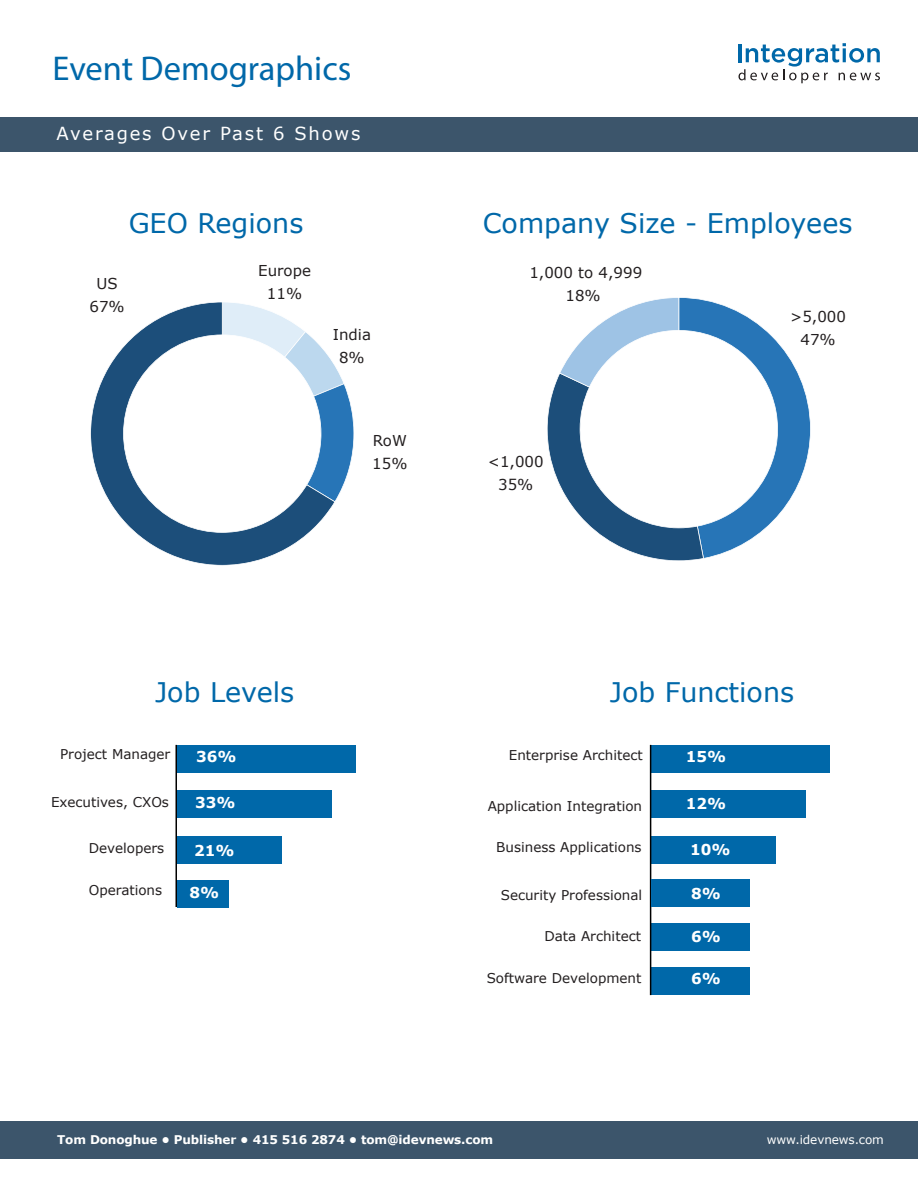
<style>
.page{position:relative;width:918px;height:1188px;background:#fff}
.page>*{position:absolute;margin:0;border:0;box-sizing:border-box;transform-origin:0 0}
.page_title{font:34.5px "Myriad Pro";color:#0068a9}
.data_sheet_bullets{font:27px "Verdana";color:#0068a9}
.subheader{font:18px "Verdana";letter-spacing:.1em;color:#fff}
.data_sheet_bullets-2{font:15px "Verdana";color:#231f20}
.data_sheet_bullets-3{font:700 15px "Verdana";color:#fff}
.data_sheet_bullets-4{font:13.5px "Verdana";color:#231f20}
.t1{font:700 12px "Verdana";letter-spacing:-.01em;color:#fff}
.t2{font:12px "Verdana";letter-spacing:-.01em;color:#fff}
</style>
<div class="page">
<div style="left:0;top:117px;width:918px;height:34px;background:#3c556b"></div>
<div style="left:0;top:1121px;width:918px;height:37px;background:#3c556b"></div>
<svg style="left:738px;top:43px;width:142px;height:40px"></svg>
<div style="left:651px;top:836px;width:125px;height:27px;background:#0068a9"></div>
<div style="left:651px;top:745px;width:178px;height:28px;background:#0068a9"></div>
<div style="left:651px;top:924px;width:99px;height:27px;background:#0068a9"></div>
<div style="left:651px;top:967px;width:98px;height:28px;background:#0068a9"></div>
<div style="left:651px;top:790px;width:155px;height:28px;background:#0068a9"></div>
<hr style="left:650px;top:745px;width:1px;height:250px;background:#000">
<svg style="left:547px;top:297px;width:264px;height:264px"></svg>
<svg style="left:335px;top:367px;width:19px;height:135px"></svg>
<svg style="left:90px;top:302px;width:245px;height:264px"></svg>
<div style="left:177px;top:837px;width:105px;height:27px;background:#0068a9"></div>
<div style="left:177px;top:745px;width:179px;height:28px;background:#0068a9"></div>
<div style="left:177px;top:880px;width:51px;height:28px;background:#0068a9"></div>
<div style="left:651px;top:880px;width:98px;height:27px;background:#0068a9"></div>
<div style="left:177px;top:790px;width:155px;height:28px;background:#0068a9"></div>
<hr style="left:176px;top:745px;width:1px;height:162px;background:#000">
<p class="page_title" style="left:53px;top:47px;width:300px">Event Demographics</p>
<p class="subheader" style="left:57px;top:121px;width:305px">Averages Over Past 6 Shows</p>
<p class="data_sheet_bullets" style="left:129px;top:204px;width:176px">GEO Regions</p>
<p class="data_sheet_bullets" style="left:483px;top:204px;width:371px">Company Size - Employees</p>
<p class="data_sheet_bullets-2" style="left:96px;top:273px;width:23px">US</p>
<p class="data_sheet_bullets-2" style="left:89px;top:296px;width:37px">67%</p>
<p class="data_sheet_bullets-2" style="left:258px;top:261px;width:54px">Europe</p>
<p class="data_sheet_bullets-2" style="left:267px;top:284px;width:37px">11%</p>
<p class="data_sheet_bullets-2" style="left:333px;top:324px;width:40px">India</p>
<p class="data_sheet_bullets-2" style="left:339px;top:347px;width:27px">8%</p>
<p class="data_sheet_bullets-2" style="left:373px;top:430px;width:36px">RoW</p>
<p class="data_sheet_bullets-2" style="left:372px;top:453px;width:37px">15%</p>
<p class="data_sheet_bullets-2" style="left:529px;top:262px;width:114px">1,000 to 4,999</p>
<p class="data_sheet_bullets-2" style="left:566px;top:285px;width:37px">18%</p>
<p class="data_sheet_bullets-2" style="left:488px;top:451px;width:57px">&lt;1,000</p>
<p class="data_sheet_bullets-2" style="left:498px;top:474px;width:37px">35%</p>
<p class="data_sheet_bullets-2" style="left:790px;top:306px;width:57px">&gt;5,000</p>
<p class="data_sheet_bullets-2" style="left:800px;top:329px;width:37px">47%</p>
<p class="data_sheet_bullets" style="left:155px;top:674px;width:141px">Job Levels</p>
<p class="data_sheet_bullets" style="left:610px;top:674px;width:186px">Job Functions</p>
<p class="data_sheet_bullets-4" style="left:60px;top:745px;width:112px">Project Manager</p>
<p class="data_sheet_bullets-4" style="left:509px;top:746px;width:135px">Enterprise Architect</p>
<p class="data_sheet_bullets-4" style="left:488px;top:797px;width:156px">Application Integration</p>
<p class="data_sheet_bullets-4" style="left:496px;top:838px;width:147px">Business Applications</p>
<p class="data_sheet_bullets-4" style="left:501px;top:886px;width:143px">Security Professional</p>
<p class="data_sheet_bullets-4" style="left:544px;top:927px;width:98px">Data Architect</p>
<p class="data_sheet_bullets-4" style="left:487px;top:969px;width:156px">Software Development</p>
<p class="data_sheet_bullets-3" style="left:196px;top:746px;width:42px">36%</p>
<p class="data_sheet_bullets-3" style="left:195px;top:792px;width:42px">33%</p>
<p class="data_sheet_bullets-3" style="left:194px;top:840px;width:42px">21%</p>
<p class="data_sheet_bullets-3" style="left:190px;top:882px;width:31px">8%</p>
<p class="data_sheet_bullets-4" style="left:51px;top:792px;width:119px">Executives, CXOs</p>
<p class="data_sheet_bullets-4" style="left:89px;top:839px;width:77px">Developers</p>
<p class="data_sheet_bullets-4" style="left:89px;top:881px;width:75px">Operations</p>
<p class="data_sheet_bullets-3" style="left:686px;top:746px;width:42px">15%</p>
<p class="data_sheet_bullets-3" style="left:686px;top:793px;width:42px">12%</p>
<p class="data_sheet_bullets-3" style="left:690px;top:839px;width:42px">10%</p>
<p class="data_sheet_bullets-3" style="left:691px;top:883px;width:31px">8%</p>
<p class="data_sheet_bullets-3" style="left:691px;top:926px;width:31px">6%</p>
<p class="data_sheet_bullets-3" style="left:691px;top:968px;width:31px">6%</p>
<p class="t1" style="left:57px;top:1131px;width:438px">Tom Donoghue • Publisher • 415 516 2874 • tom@idevnews.com</p>
<p class="t2" style="left:767px;top:1132px;width:119px">www.idevnews.com</p>
</div>
